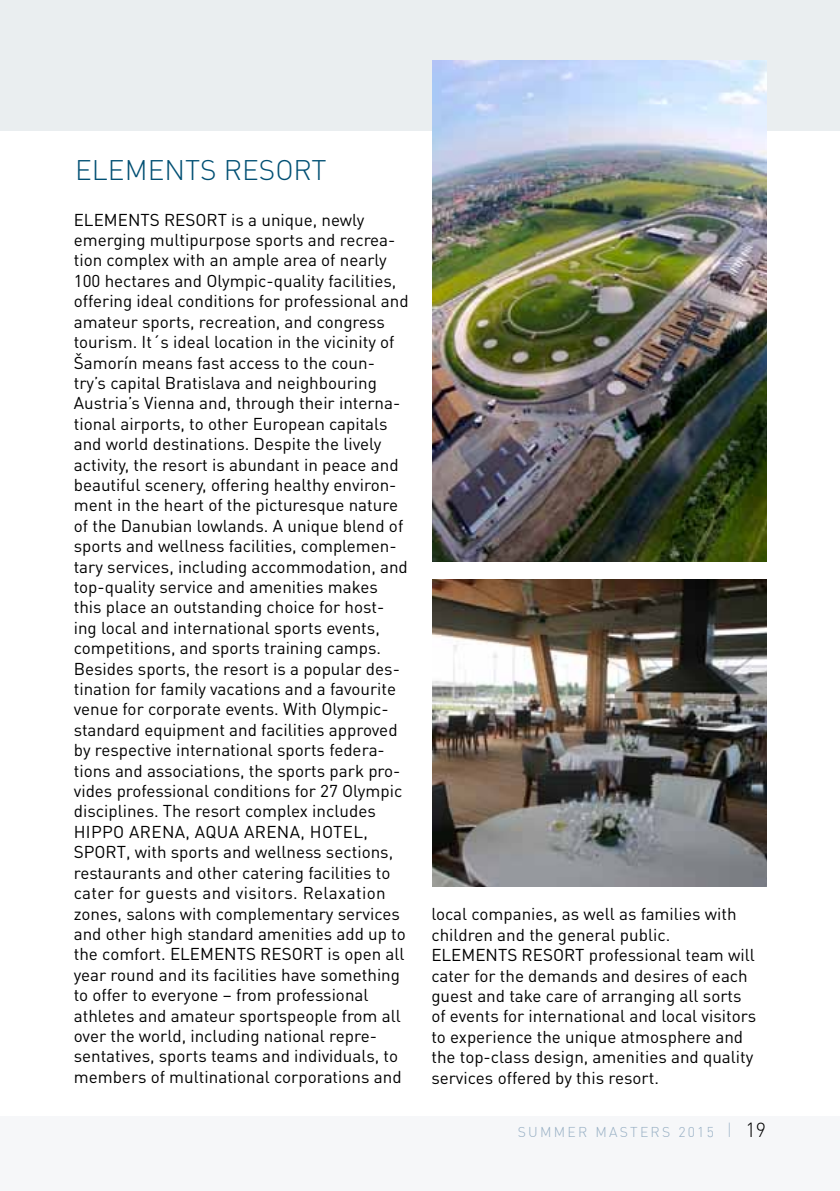
<style>
.page{position:relative;width:840px;height:1191px;background:#fff}
.page>*{position:absolute;margin:0;border:0;box-sizing:border-box;transform-origin:0 0}
.t1{font:300 28px "DIN Pro";color:#004f73}
.t2{font:17px/20.4px "DIN Pro";color:#000}
.t3{font:300 14px "DIN";letter-spacing:.16em;color:#97afc4}
.s1{font-size:20px}
.s2{font-size:20px;color:#000}
</style>
<div class="page">
<div style="left:0;top:1115px;width:839px;height:76px;background:#f6f7f9"></div>
<div style="left:0;top:0;width:839px;height:130px;background:#eaeef0"></div>
<img style="left:432px;top:61px;width:333px;height:500px">
<img style="left:432px;top:580px;width:333px;height:306px">
<h1 class="t1" style="left:75px;top:148px;width:253px">ELEMENTS RESORT</h1>
<p class="t2" style="left:74px;top:209px;width:336px">ELEMENTS RESORT is a unique, newly emerging multipurpose sports and recrea&shy;tion complex with an ample area of nearly 100 hectares and Olympic-quality facilities, offering ideal conditions for professional and amateur sports, recreation, and congress tourism. It´s ideal location in the vicinity of Šamorín means fast access to the coun&shy;try’s capital Bratislava and neighbouring Austria’s Vienna and, through their interna&shy;tional airports, to other European capitals and world destinations. Despite the lively activity, the resort is abundant in peace and beautiful scenery, offering healthy environ&shy;ment in the heart of the picturesque nature of the Danubian lowlands. A unique blend of sports and wellness facilities, complemen&shy;tary services, including accommodation, and top-quality service and amenities makes this place an outstanding choice for host&shy;ing local and international sports events, competitions, and sports training camps.<br>Besides sports, the resort is a popular des&shy;tination for family vacations and a favourite venue for corporate events. With Olympic&shy;standard equipment and facilities approved by respective international sports federa&shy;tions and associations, the sports park pro&shy;vides professional conditions for 27 Olympic disciplines. The resort complex includes HIPPO ARENA, AQUA ARENA, HOTEL, SPORT, with sports and wellness sections, restaurants and other catering facilities to cater for guests and visitors. Relaxation zones, salons with complementary services and other high standard amenities add up to the comfort. ELEMENTS RESORT is open all year round and its facilities have something to offer to everyone – from professional athletes and amateur sportspeople from all over the world, including national repre&shy;sentatives, sports teams and individuals, to members of multinational corporations and</p>
<p class="t2" style="left:431px;top:903px;width:326px">local companies, as well as families with children and the general public.<br>ELEMENTS RESORT professional team will cater for the demands and desires of each guest and take care of arranging all sorts of events for international and local visitors to experience the unique atmosphere and the top-class design, amenities and quality services offered by this resort.</p>
<p class="t3" style="left:517px;top:1123px;width:250px">SUMMER MASTERS 2015 <span class="s1">I</span> <span class="s2">19</span></p>
</div>
